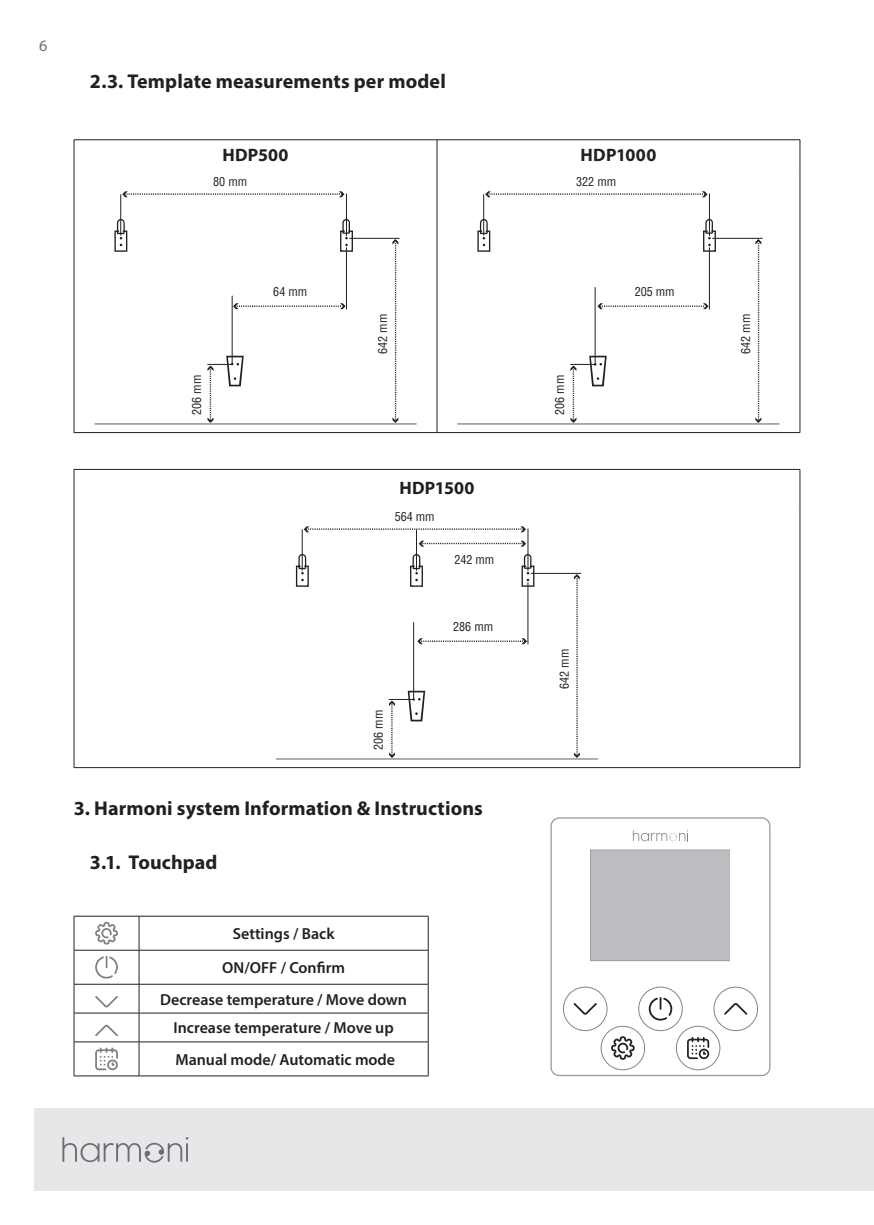
<style>
.page{position:relative;width:874px;height:1225px;background:#fff}
.page>*{position:absolute;margin:0;border:0;box-sizing:border-box;transform-origin:0 0}
.t1{font:700 20px "Myriad Pro";letter-spacing:.005em;color:#231f20}
.t2{font:700 18px "Myriad Pro";letter-spacing:.01em;color:#231f20}
.t3{font:600 16px/34px "Myriad Pro";color:#231f20;text-align:center}
.t4{font:16px "Myriad Pro";color:#6c6d70}
.t5{font:condensed 12.2px "Helvetica LT Std";color:#231f20}
</style>
<div class="page">
<div style="left:34px;top:1108px;width:839px;height:83px;background:#e6e7e9"></div>
<svg style="left:62px;top:1137px;width:126px;height:26px"></svg>
<hr style="left:74px;top:139px;width:363px;height:1px;background:#231f20">
<svg style="left:74px;top:140px;width:1px;height:29px"></svg>
<hr style="left:437px;top:139px;width:362px;height:1px;background:#231f20">
<svg style="left:436px;top:140px;width:1px;height:29px"></svg>
<hr style="left:74px;top:169px;width:1px;height:263px;background:#231f20">
<hr style="left:436px;top:169px;width:1px;height:263px;background:#231f20">
<hr style="left:74px;top:432px;width:363px;height:1px;background:#231f20">
<hr style="left:437px;top:432px;width:362px;height:1px;background:#231f20">
<svg style="left:799px;top:140px;width:1px;height:29px"></svg>
<hr style="left:799px;top:169px;width:1px;height:263px;background:#231f20">
<hr style="left:94px;top:423px;width:322px;height:1px;background:#808285">
<svg style="left:392px;top:239px;width:6px;height:184px"></svg>
<svg style="left:233px;top:303px;width:112px;height:6px"></svg>
<hr style="left:346px;top:193px;width:1px;height:43px;background:#231f20">
<hr style="left:346px;top:247px;width:1px;height:62px;background:#231f20">
<hr style="left:120px;top:194px;width:1px;height:41px;background:#231f20">
<hr style="left:232px;top:296px;width:1px;height:67px;background:#231f20">
<hr style="left:349px;top:238px;width:50px;height:1px;background:#231f20">
<svg style="left:114px;top:218px;width:239px;height:34px"></svg>
<svg style="left:122px;top:191px;width:222px;height:6px"></svg>
<svg style="left:207px;top:356px;width:36px;height:67px"></svg>
<hr style="left:457px;top:423px;width:322px;height:1px;background:#808285">
<svg style="left:755px;top:239px;width:6px;height:184px"></svg>
<svg style="left:597px;top:303px;width:111px;height:6px"></svg>
<hr style="left:708px;top:193px;width:1px;height:43px;background:#231f20">
<hr style="left:708px;top:247px;width:1px;height:62px;background:#231f20">
<hr style="left:483px;top:194px;width:1px;height:41px;background:#231f20">
<hr style="left:594px;top:287px;width:1px;height:77px;background:#231f20">
<hr style="left:711px;top:238px;width:51px;height:1px;background:#231f20">
<svg style="left:477px;top:218px;width:239px;height:34px"></svg>
<svg style="left:570px;top:356px;width:36px;height:67px"></svg>
<svg style="left:485px;top:191px;width:222px;height:6px"></svg>
<hr style="left:74px;top:469px;width:725px;height:1px;background:#231f20">
<hr style="left:74px;top:767px;width:725px;height:1px;background:#231f20">
<hr style="left:74px;top:470px;width:1px;height:34px;background:#231f20">
<hr style="left:799px;top:470px;width:1px;height:34px;background:#231f20">
<hr style="left:74px;top:504px;width:1px;height:263px;background:#231f20">
<hr style="left:799px;top:504px;width:1px;height:263px;background:#231f20">
<hr style="left:416px;top:529px;width:1px;height:42px;background:#231f20">
<svg style="left:418px;top:541px;width:108px;height:5px"></svg>
<hr style="left:276px;top:758px;width:321px;height:1px;background:#808285">
<svg style="left:573px;top:574px;width:6px;height:184px"></svg>
<svg style="left:417px;top:638px;width:109px;height:6px"></svg>
<hr style="left:527px;top:528px;width:1px;height:43px;background:#231f20">
<hr style="left:527px;top:582px;width:1px;height:62px;background:#231f20">
<hr style="left:302px;top:529px;width:1px;height:41px;background:#231f20">
<hr style="left:413px;top:622px;width:1px;height:77px;background:#231f20">
<hr style="left:530px;top:573px;width:51px;height:1px;background:#231f20">
<svg style="left:388px;top:691px;width:37px;height:67px"></svg>
<svg style="left:303px;top:526px;width:222px;height:6px"></svg>
<svg style="left:295px;top:553px;width:240px;height:34px"></svg>
<hr style="left:74px;top:916px;width:65px;height:1px;background:#231f20">
<hr style="left:74px;top:916px;width:1px;height:34px;background:#231f20">
<hr style="left:139px;top:916px;width:289px;height:1px;background:#231f20">
<hr style="left:139px;top:916px;width:1px;height:34px;background:#231f20">
<hr style="left:427px;top:916px;width:1px;height:34px;background:#231f20">
<hr style="left:74px;top:950px;width:65px;height:1px;background:#231f20">
<hr style="left:74px;top:950px;width:1px;height:34px;background:#231f20">
<hr style="left:139px;top:950px;width:289px;height:1px;background:#231f20">
<hr style="left:139px;top:950px;width:1px;height:34px;background:#231f20">
<hr style="left:427px;top:950px;width:1px;height:34px;background:#231f20">
<hr style="left:74px;top:984px;width:65px;height:1px;background:#231f20">
<hr style="left:139px;top:984px;width:289px;height:1px;background:#231f20">
<hr style="left:74px;top:1012px;width:65px;height:1px;background:#231f20">
<svg style="left:74px;top:984px;width:1px;height:57px"></svg>
<hr style="left:139px;top:1012px;width:289px;height:1px;background:#231f20">
<svg style="left:139px;top:984px;width:1px;height:57px"></svg>
<svg style="left:427px;top:984px;width:1px;height:57px"></svg>
<hr style="left:74px;top:1041px;width:65px;height:1px;background:#231f20">
<hr style="left:74px;top:1042px;width:1px;height:33px;background:#231f20">
<hr style="left:139px;top:1041px;width:289px;height:1px;background:#231f20">
<hr style="left:139px;top:1042px;width:1px;height:33px;background:#231f20">
<hr style="left:427px;top:1042px;width:1px;height:33px;background:#231f20">
<hr style="left:74px;top:1075px;width:65px;height:1px;background:#231f20">
<hr style="left:139px;top:1075px;width:289px;height:1px;background:#231f20">
<svg style="left:95px;top:922px;width:23px;height:22px"></svg>
<svg style="left:95px;top:956px;width:23px;height:22px"></svg>
<svg style="left:95px;top:996px;width:23px;height:11px"></svg>
<svg style="left:95px;top:1024px;width:23px;height:12px"></svg>
<svg style="left:95px;top:1047px;width:23px;height:23px"></svg>
<div style="left:550px;top:817px;width:220px;height:259px;border:1px solid #979a9b;border-radius:8px"></div>
<svg style="left:632px;top:830px;width:54px;height:11px"></svg>
<svg style="left:563px;top:986px;width:194px;height:84px"></svg>
<div style="left:590px;top:849px;width:139px;height:112px;background:#bdbec1"></div>
<p class="t4" style="left:39px;top:36px;width:10px">6</p>
<p class="t1" style="left:90px;top:69px;width:357px">2.3. Template measurements per model</p>
<p class="t2" style="left:222px;top:143px;width:68px">HDP500</p>
<p class="t2" style="left:580px;top:143px;width:77px">HDP1000</p>
<p class="t5" style="left:213px;top:174px;width:35px">80 mm</p>
<p class="t5" style="left:576px;top:174px;width:42px">322 mm</p>
<p class="t5" style="left:189px;top:415px;width:42px;rotate:-90deg">206 mm</p>
<p class="t5" style="left:273px;top:284px;width:35px">64 mm</p>
<p class="t5" style="left:375px;top:354px;width:42px;rotate:-90deg">642 mm</p>
<p class="t2" style="left:399px;top:476px;width:77px">HDP1500</p>
<p class="t5" style="left:394px;top:509px;width:42px">564 mm</p>
<p class="t5" style="left:454px;top:551px;width:42px">242 mm</p>
<p class="t5" style="left:453px;top:618px;width:42px">286 mm</p>
<p class="t5" style="left:370px;top:749px;width:42px;rotate:-90deg">206 mm</p>
<p class="t1" style="left:74px;top:794px;width:410px">3. Harmoni system Information &amp; Instructions</p>
<p class="t1" style="left:90px;top:849px;width:129px">3.1. Touchpad</p>
<p class="t3" style="left:222px;top:916px;width:124px">Settings / Back<br>ON/OFF / Confirm</p>
<p class="t3" style="left:160px;top:984px;width:248px;line-height:28.8px">Decrease temperature / Move down<br>Increase temperature / Move up</p>
<p class="t3" style="left:175px;top:1042px;width:221px">Manual mode/ Automatic mode</p>
<p class="t5" style="left:552px;top:415px;width:42px;rotate:-90deg">206 mm</p>
<p class="t5" style="left:556px;top:689px;width:42px;rotate:-90deg">642 mm</p>
<p class="t5" style="left:634px;top:284px;width:42px">205 mm</p>
<p class="t5" style="left:737px;top:354px;width:42px;rotate:-90deg">642 mm</p>
</div>
